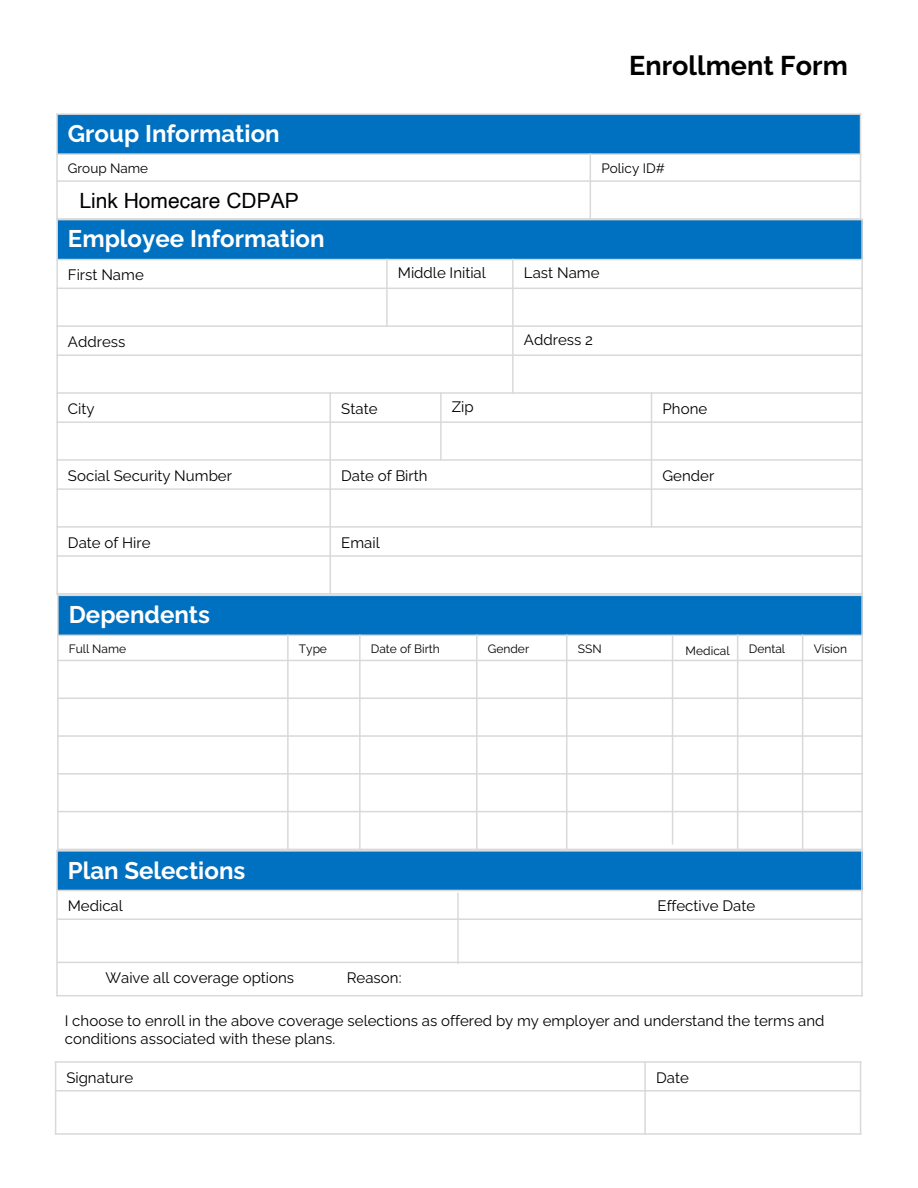
<style>
.page{position:relative;width:918px;height:1188px;background:#fff}
.page>*{position:absolute;margin:0;border:0;box-sizing:border-box;transform-origin:0 0}
.t1{font:700 27px "Raleway";color:#000}
.t2{font:700 24px "Raleway";color:#fff}
.t3{font:21px "Helvetica";color:#000}
.t4{font:15px/18px "Raleway";letter-spacing:.005em;color:#000}
.t5{font:13.5px "Raleway";letter-spacing:.005em;color:#000}
.t6{font:12px "Raleway";color:#000}
.s1{font-family:"Arial"}
</style>
<div class="page">
<div style="left:57px;top:220px;width:806px;height:40px;background:#0070c0"></div>
<hr style="left:330px;top:392px;width:1px;height:203px;background:#d9d9d9">
<hr style="left:386px;top:259px;width:2px;height:68px;background:#d9d9d9">
<hr style="left:440px;top:392px;width:2px;height:69px;background:#d9d9d9">
<hr style="left:512px;top:259px;width:2px;height:135px;background:#d9d9d9">
<hr style="left:651px;top:392px;width:1px;height:136px;background:#d9d9d9">
<hr style="left:56px;top:259px;width:807px;height:1px;background:#d9d9d9">
<hr style="left:56px;top:288px;width:807px;height:1px;background:#d9d9d9">
<hr style="left:56px;top:325px;width:807px;height:2px;background:#d9d9d9">
<hr style="left:56px;top:355px;width:807px;height:1px;background:#d9d9d9">
<hr style="left:56px;top:392px;width:807px;height:2px;background:#d9d9d9">
<hr style="left:56px;top:421px;width:807px;height:2px;background:#d9d9d9">
<hr style="left:56px;top:459px;width:807px;height:2px;background:#d9d9d9">
<hr style="left:56px;top:488px;width:807px;height:2px;background:#d9d9d9">
<hr style="left:56px;top:526px;width:807px;height:2px;background:#d9d9d9">
<hr style="left:56px;top:555px;width:807px;height:2px;background:#d9d9d9">
<hr style="left:56px;top:219px;width:2px;height:376px;background:#d9d9d9">
<hr style="left:861px;top:219px;width:2px;height:376px;background:#d9d9d9">
<hr style="left:56px;top:593px;width:807px;height:2px;background:#d9d9d9">
<div style="left:57px;top:114px;width:804px;height:40px;background:#0070c0"></div>
<hr style="left:590px;top:153px;width:1px;height:67px;background:#d9d9d9">
<hr style="left:56px;top:153px;width:805px;height:2px;background:#d9d9d9">
<hr style="left:56px;top:180px;width:805px;height:2px;background:#d9d9d9">
<hr style="left:56px;top:113px;width:2px;height:107px;background:#d9d9d9">
<hr style="left:860px;top:113px;width:1px;height:107px;background:#d9d9d9">
<hr style="left:56px;top:113px;width:805px;height:2px;background:#d9d9d9">
<hr style="left:56px;top:218px;width:805px;height:2px;background:#d9d9d9">
<div style="left:58px;top:595px;width:805px;height:40px;background:#0070c0"></div>
<hr style="left:287px;top:635px;width:2px;height:215px;background:#d9d9d9">
<hr style="left:359px;top:635px;width:2px;height:215px;background:#d9d9d9">
<hr style="left:476px;top:635px;width:2px;height:215px;background:#d9d9d9">
<hr style="left:566px;top:635px;width:1px;height:215px;background:#d9d9d9">
<hr style="left:672px;top:636px;width:1px;height:209px;background:#d9d9d9">
<hr style="left:737px;top:635px;width:1px;height:215px;background:#d9d9d9">
<hr style="left:802px;top:635px;width:1px;height:215px;background:#d9d9d9">
<hr style="left:57px;top:635px;width:806px;height:1px;background:#d9d9d9">
<hr style="left:57px;top:660px;width:806px;height:1px;background:#d9d9d9">
<hr style="left:57px;top:698px;width:806px;height:1px;background:#d9d9d9">
<hr style="left:57px;top:735px;width:806px;height:2px;background:#d9d9d9">
<hr style="left:57px;top:773px;width:806px;height:2px;background:#d9d9d9">
<hr style="left:57px;top:811px;width:806px;height:1px;background:#d9d9d9">
<hr style="left:57px;top:595px;width:2px;height:255px;background:#d9d9d9">
<hr style="left:861px;top:595px;width:2px;height:255px;background:#d9d9d9">
<hr style="left:57px;top:595px;width:806px;height:1px;background:#d9d9d9">
<hr style="left:57px;top:849px;width:806px;height:1px;background:#d9d9d9">
<div style="left:57px;top:851px;width:805px;height:39px;background:#0070c0"></div>
<hr style="left:457px;top:893px;width:2px;height:71px;background:#d9d9d9">
<hr style="left:56px;top:890px;width:807px;height:1px;background:#d9d9d9">
<hr style="left:56px;top:918px;width:807px;height:2px;background:#d9d9d9">
<hr style="left:56px;top:962px;width:807px;height:1px;background:#d9d9d9">
<hr style="left:56px;top:850px;width:2px;height:146px;background:#d9d9d9">
<hr style="left:861px;top:850px;width:2px;height:146px;background:#d9d9d9">
<hr style="left:56px;top:850px;width:807px;height:2px;background:#d9d9d9">
<hr style="left:56px;top:995px;width:807px;height:1px;background:#d9d9d9">
<hr style="left:644px;top:1061px;width:2px;height:74px;background:#d9d9d9">
<hr style="left:55px;top:1090px;width:806px;height:2px;background:#d9d9d9">
<hr style="left:55px;top:1061px;width:1px;height:74px;background:#d9d9d9">
<hr style="left:860px;top:1061px;width:1px;height:74px;background:#d9d9d9">
<hr style="left:55px;top:1061px;width:806px;height:2px;background:#d9d9d9">
<hr style="left:55px;top:1133px;width:806px;height:2px;background:#d9d9d9">
<h1 class="t1" style="left:629px;top:49px;width:220px">Enrollment Form</h1>
<h2 class="t2" style="left:68px;top:120px;width:213px">Group Information</h2>
<p class="t5" style="left:68px;top:160px;width:82px">Group Name</p>
<p class="t5" style="left:601px;top:160px;width:65px">Policy ID#</p>
<h3 class="t3" style="left:79px;top:192px;width:221px">Link Homecare <span class="s1">CDPAP</span></h3>
<h2 class="t2" style="left:68px;top:225px;width:258px">Employee Information</h2>
<p class="t4" style="left:68px;top:266px;width:77px">First Name</p>
<p class="t4" style="left:398px;top:264px;width:90px">Middle Initial</p>
<p class="t4" style="left:524px;top:264px;width:77px">Last Name</p>
<p class="t4" style="left:68px;top:332px;width:59px">Address</p>
<p class="t4" style="left:524px;top:331px;width:71px">Address 2</p>
<p class="t4" style="left:68px;top:399px;width:28px">City</p>
<p class="t4" style="left:341px;top:399px;width:38px">State</p>
<p class="t4" style="left:452px;top:398px;width:23px">Zip</p>
<p class="t4" style="left:663px;top:399px;width:46px">Phone</p>
<p class="t4" style="left:68px;top:466px;width:166px">Social Security Number</p>
<p class="t4" style="left:341px;top:466px;width:88px">Date of Birth</p>
<p class="t4" style="left:663px;top:466px;width:53px">Gender</p>
<p class="t4" style="left:68px;top:533px;width:84px">Date of Hire</p>
<p class="t4" style="left:341px;top:533px;width:40px">Email</p>
<h2 class="t2" style="left:69px;top:601px;width:143px">Dependents</h2>
<p class="t6" style="left:69px;top:641px;width:59px">Full Name</p>
<p class="t6" style="left:299px;top:641px;width:30px">Type</p>
<p class="t6" style="left:371px;top:641px;width:71px">Date of Birth</p>
<p class="t6" style="left:488px;top:641px;width:43px">Gender</p>
<p class="t6" style="left:578px;top:641px;width:25px">SSN</p>
<p class="t6" style="left:686px;top:643px;width:46px">Medical</p>
<p class="t6" style="left:749px;top:641px;width:38px">Dental</p>
<p class="t6" style="left:814px;top:641px;width:35px">Vision</p>
<h2 class="t2" style="left:68px;top:856px;width:179px">Plan Selections</h2>
<p class="t4" style="left:68px;top:897px;width:57px">Medical</p>
<p class="t4" style="left:658px;top:897px;width:99px">Effective Date</p>
<p class="t4" style="left:105px;top:969px;width:190px">Waive all coverage options</p>
<p class="t4" style="left:347px;top:969px;width:56px">Reason:</p>
<p class="t4" style="left:65px;top:1011px;width:761px">I choose to enroll in the above coverage selections as offered by my employer and understand the terms and conditions associated with these plans.</p>
<p class="t4" style="left:66px;top:1068px;width:68px">Signature</p>
<p class="t4" style="left:656px;top:1068px;width:34px">Date</p>
</div>
